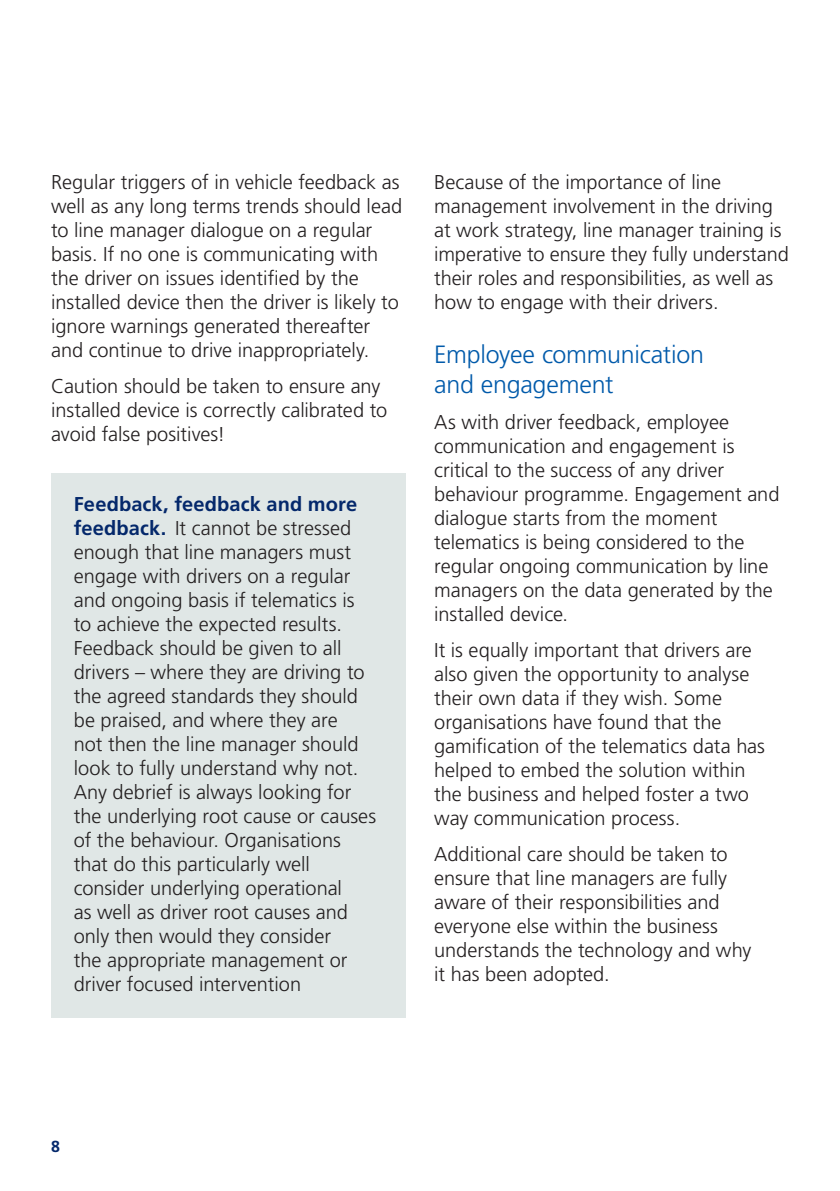
<style>
.page{position:relative;width:840px;height:1191px;background:#fff}
.page>*{position:absolute;margin:0;border:0;box-sizing:border-box;transform-origin:0 0}
.t1{font:300 25px/30px "Frutiger LT Std";letter-spacing:-.01em;color:#015aaa}
.t2{font:300 20px/24px "Frutiger LT Std";color:#231f20}
.t3{font:700 16px "Frutiger LT Std";color:#04286b}
.s1{font-weight:700;color:#04286b}
</style>
<div class="page">
<div style="left:51px;top:473px;width:354px;height:544px;background:#e0e7e6"></div>
<p class="t2" style="left:51px;top:170px;width:352px">Regular triggers of in vehicle feedback as well as any long terms trends should lead to line manager dialogue on a regular basis. If no one is communicating with the driver on issues identified by the installed device then the driver is likely to ignore warnings generated thereafter and continue to drive inappropriately.</p>
<p class="t2" style="left:51px;top:374px;width:337px">Caution should be taken to ensure any installed device is correctly calibrated to avoid false positives!</p>
<p class="t2" style="left:74px;top:492px;width:304px"><span class="s1">Feedback, feedback and more feedback.</span> It cannot be stressed enough that line managers must engage with drivers on a regular and ongoing basis if telematics is to achieve the expected results.<br>Feedback should be given to all drivers – where they are driving to the agreed standards they should be praised, and where they are<br>not then the line manager should look to fully understand why not.<br>Any debrief is always looking for the underlying root cause or causes of the behaviour. Organisations that do this particularly well consider underlying operational<br>as well as driver root causes and only then would they consider<br>the appropriate management or driver focused intervention</p>
<p class="t2" style="left:434px;top:170px;width:356px">Because of the importance of line management involvement in the driving at work strategy, line manager training is imperative to ensure they fully understand their roles and responsibilities, as well as how to engage with their drivers.</p>
<p class="t1" style="left:434px;top:340px;width:271px">Employee communication and engagement</p>
<p class="t2" style="left:434px;top:410px;width:346px">As with driver feedback, employee communication and engagement is critical to the success of any driver behaviour programme. Engagement and dialogue starts from the moment telematics is being considered to the regular ongoing communication by line managers on the data generated by the installed device.</p>
<p class="t2" style="left:434px;top:638px;width:332px">It is equally important that drivers are also given the opportunity to analyse their own data if they wish. Some organisations have found that the gamification of the telematics data has helped to embed the solution within the business and helped foster a two way communication process.</p>
<p class="t2" style="left:434px;top:842px;width:318px">Additional care should be taken to ensure that line managers are fully aware of their responsibilities and everyone else within the business understands the technology and why it has been adopted.</p>
<p class="t3" style="left:51px;top:1137px;width:10px">8</p>
</div>
